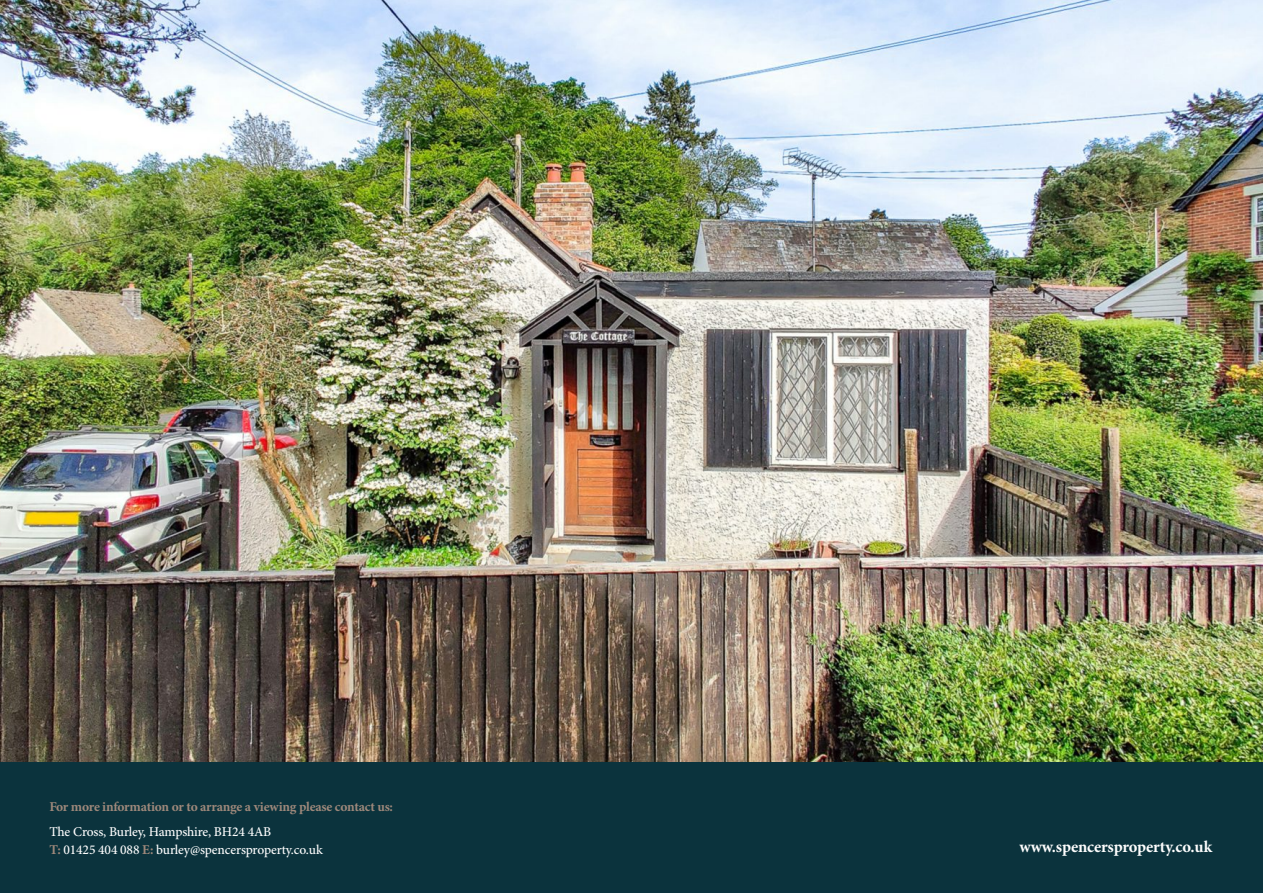
<style>
.page{position:relative;width:1263px;height:893px;background:#fff}
.page>*{position:absolute;margin:0;border:0;box-sizing:border-box;transform-origin:0 0}
.t1{font:700 16.5px "Minion Pro";letter-spacing:-.01em;color:#fefefe}
.t2{font:500 13.5px/18.3px "Minion Pro";letter-spacing:-.01em;color:#fefefe}
.t3{font:700 13.5px "Minion Pro";letter-spacing:-.02em;color:#9e887b}
.s1{font-weight:700;color:#9e887b}
</style>
<div class="page">
<img style="left:0;top:0;width:1263px;height:762px">
<div style="left:0;top:762px;width:1263px;height:131px;background:#0b333d"></div>
<p class="t3" style="left:49px;top:801px;width:345px">For more information or to arrange a viewing please contact us:</p>
<p class="t2" style="left:49px;top:824px;width:275px">The Cross, Burley, Hampshire, BH24 4AB<br><span class="s1">T:</span> 01425 404 088 <span class="s1">E:</span> burley@spencersproperty.co.uk</p>
<p class="t1" style="left:1019px;top:840px;width:194px">www.spencersproperty.co.uk</p>
</div>
